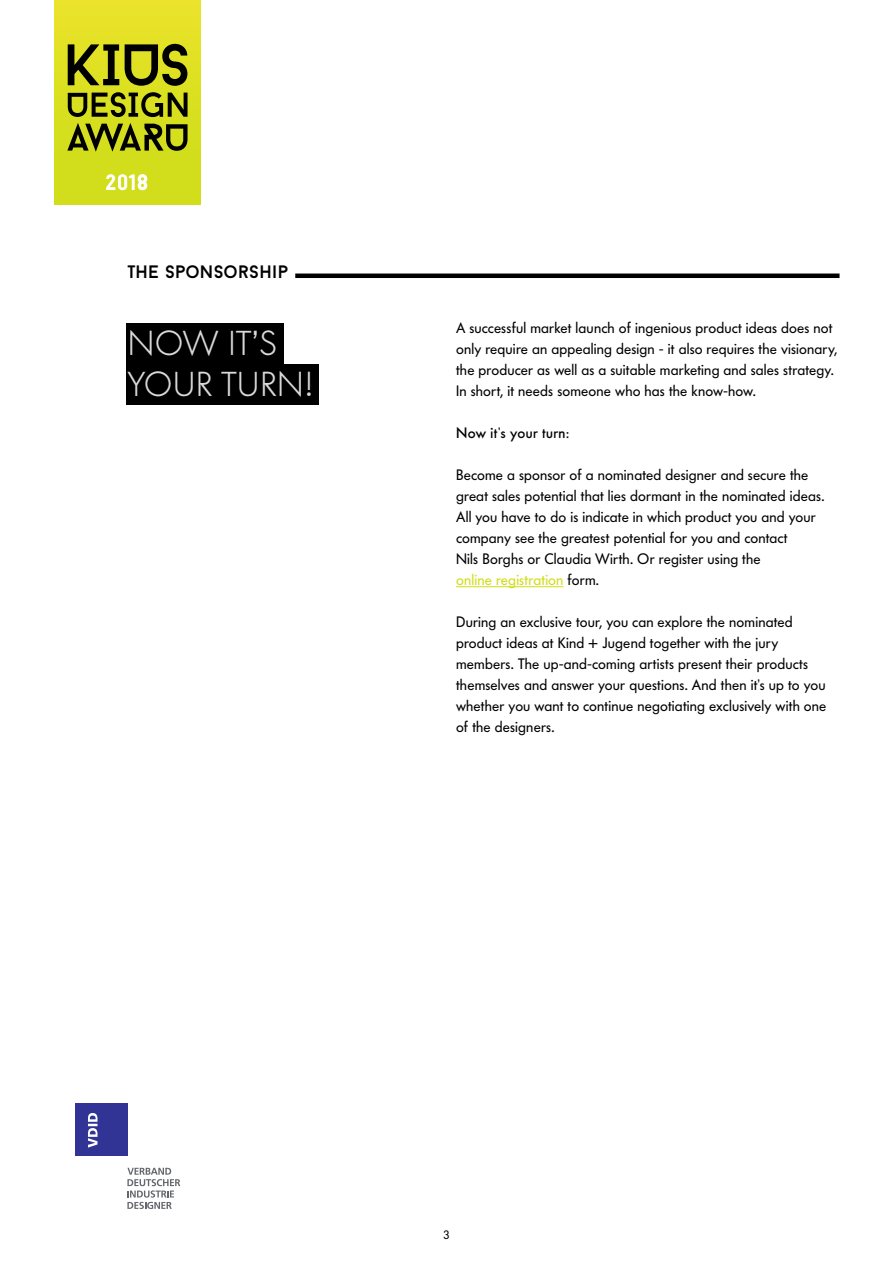
<style>
.page{position:relative;width:893px;height:1263px;background:#fff}
.page>*{position:absolute;margin:0;border:0;box-sizing:border-box;transform-origin:0 0}
.t1{font:300 34.5px/41.4px "Futura BQ";color:#d8d9d9}
.t2{font:18px "Baron Neue";letter-spacing:.02em;color:#000}
.t3{font:15px/21px "Futura BQ";letter-spacing:.01em;color:#000}
.t4{font:500 15px "Futura BQ";letter-spacing:.015em;color:#000}
.t5{font:12px "Futura BQ";color:#000}
.s1{color:#d0dd16}
</style>
<div class="page">
<svg style="left:127px;top:1168px;width:53px;height:41px"></svg>
<div style="left:75px;top:1103px;width:52px;height:53px;background:#313395"></div>
<svg style="left:88px;top:1113px;width:9px;height:34px"></svg>
<div style="left:54px;top:0;width:147px;height:204px;background:linear-gradient(to bottom,#e7e129,#cddd19)"></div>
<svg style="left:68px;top:92px;width:120px;height:25px"></svg>
<svg style="left:67px;top:123px;width:121px;height:29px"></svg>
<svg style="left:68px;top:44px;width:51px;height:41px"></svg>
<svg style="left:125px;top:44px;width:62px;height:42px"></svg>
<svg style="left:106px;top:174px;width:41px;height:16px"></svg>
<hr style="left:456px;top:586px;width:107px;height:1px;background:#d0dd16">
<div style="left:295px;top:273px;width:544px;height:5px;background:#000"></div>
<div style="left:126px;top:323px;width:158px;height:40px;background:#000"></div>
<div style="left:126px;top:365px;width:193px;height:40px;background:#000"></div>
<p class="t2" style="left:127px;top:260px;width:162px">THE SPONSORSHIP</p>
<h1 class="t1" style="left:127px;top:322px;width:187px">NOW IT’S<br>YOUR TURN!</h1>
<p class="t3" style="left:456px;top:318px;width:383px">A successful market launch of ingenious product ideas does not only require an appealing design - it also requires the visionary, the producer as well as a suitable marketing and sales strategy.<br>In short, it needs someone who has the know-how.</p>
<p class="t4" style="left:456px;top:424px;width:115px">Now it’s your turn:</p>
<p class="t3" style="left:456px;top:465px;width:370px">Become a sponsor of a nominated designer and secure the great sales potential that lies dormant in the nominated ideas.<br>All you have to do is indicate in which product you and your company see the greatest potential for you and contact<br>Nils Borghs or Claudia Wirth. Or register using the<br><span class="s1">online registration</span> form.</p>
<p class="t3" style="left:456px;top:612px;width:372px">During an exclusive tour, you can explore the nominated product ideas at Kind + Jugend together with the jury members. The up-and-coming artists present their products themselves and answer your questions. And then it’s up to you whether you want to continue negotiating exclusively with one of the designers.</p>
<p class="t5" style="left:443px;top:1228px;width:7px">3</p>
</div>
